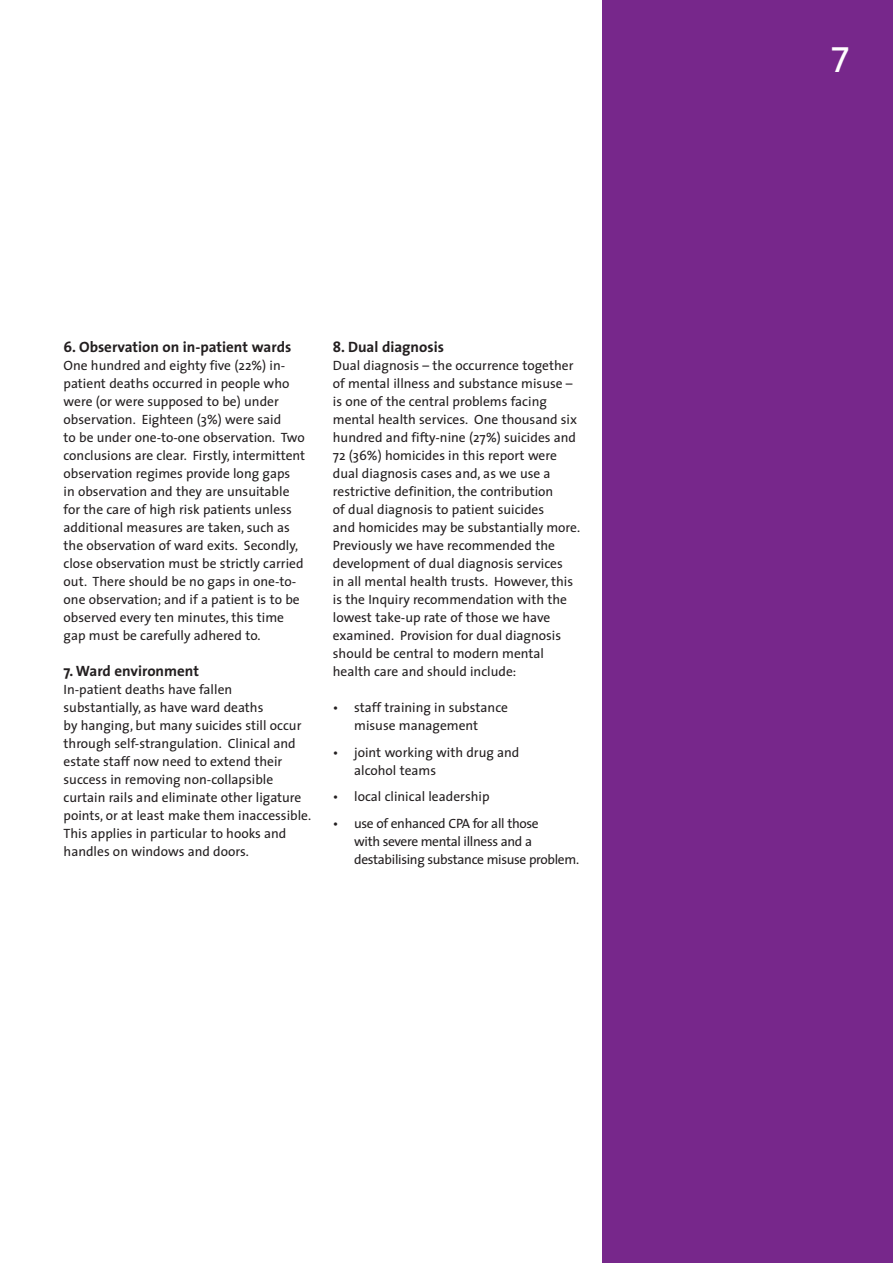
<style>
.page{position:relative;width:893px;height:1263px;background:#fff}
.page>*{position:absolute;margin:0;border:0;box-sizing:border-box;transform-origin:0 0}
.t1{font:36.6px "The Sans Expert";color:#fff}
.t2{font:700 15px "The Sans";color:#231f20}
.t3{font:13.5px/18px "The Sans";color:#231f20}
.t4{font:13.5px/18px "The Sans";letter-spacing:-.025em;color:#231f20}
</style>
<div class="page">
<div style="left:602px;top:0;width:291px;height:1263px;background:#77278b"></div>
<p class="t2" style="left:64px;top:340px;width:229px">6. Observation on in-patient wards</p>
<p class="t3" style="left:64px;top:358px;width:243px">One hundred and eighty five (22%) in&shy;patient deaths occurred in people who were (or were supposed to be) under observation. Eighteen (3%) were said<br>to be under one-to-one observation. Two conclusions are clear. Firstly, intermittent observation regimes provide long gaps<br>in observation and they are unsuitable for the care of high risk patients unless additional measures are taken, such as the observation of ward exits. Secondly, close observation must be strictly carried out. There should be no gaps in one-to&shy;one observation; and if a patient is to be observed every ten minutes, this time gap must be carefully adhered to.</p>
<p class="t2" style="left:64px;top:664px;width:137px">7. Ward environment</p>
<p class="t3" style="left:64px;top:682px;width:249px">In-patient deaths have fallen substantially, as have ward deaths<br>by hanging, but many suicides still occur through self-strangulation. Clinical and estate staff now need to extend their success in removing non-collapsible curtain rails and eliminate other ligature points, or at least make them inaccessible.<br>This applies in particular to hooks and handles on windows and doors.</p>
<p class="t2" style="left:333px;top:340px;width:113px">8. Dual diagnosis</p>
<p class="t3" style="left:333px;top:358px;width:249px">Dual diagnosis – the occurrence together of mental illness and substance misuse – is one of the central problems facing mental health services. One thousand six hundred and fifty-nine (27%) suicides and 72 (36%) homicides in this report were dual diagnosis cases and, as we use a restrictive definition, the contribution<br>of dual diagnosis to patient suicides<br>and homicides may be substantially more.<br>Previously we have recommended the development of dual diagnosis services<br>in all mental health trusts. However, this is the Inquiry recommendation with the lowest take-up rate of those we have examined. Provision for dual diagnosis should be central to modern mental health care and should include:</p>
<p class="t3" style="left:354px;top:700px;width:155px;text-indent:-21px">• staff training in substance misuse management</p>
<p class="t3" style="left:354px;top:744px;width:167px;text-indent:-21px">• joint working with drug and alcohol teams</p>
<p class="t3" style="left:333px;top:789px;width:158px">• local clinical leadership</p>
<p class="t4" style="left:354px;top:815px;width:226px;text-indent:-21px">• use of enhanced CPA for all those<br>with severe mental illness and a destabilising substance misuse problem.</p>
<h1 class="t1" style="left:830px;top:38px;width:22px">7</h1>
</div>
